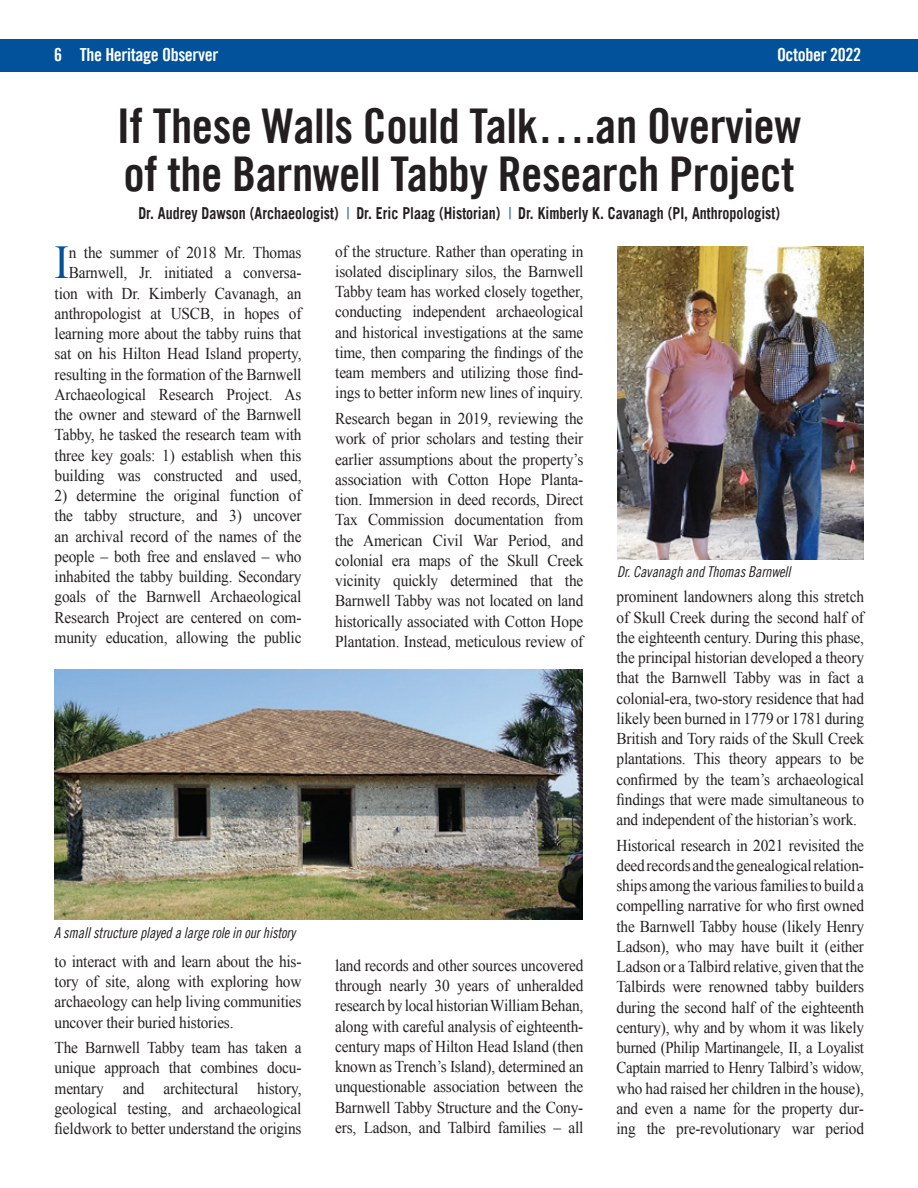
<style>
.page{position:relative;width:918px;height:1188px;background:#fff}
.page>*{position:absolute;margin:0;border:0;box-sizing:border-box;transform-origin:0 0}
.t1{font:48px/48px "Trade Gothic LT Bold Cond Twenty";letter-spacing:-.01em;color:#231f20}
.t2{font:47.1px "Times New Roman";color:#01529a;scale:.93 1}
.t3{font:18px "Trade Gothic LT Bold Cond Twenty";letter-spacing:-.02em;color:#fff}
.t4{font:16.5px/20.2px "Times New Roman";letter-spacing:-.01em;color:#231f20;text-align:justify;scale:.93 1}
.t5{font:700 16.5px "Trade Gothic LT";color:#231f20;scale:.85 1}
.t6{font:15px "Trade Gothic LT Cond Eighteen Obl";letter-spacing:-.01em;color:#231f20;scale:.95 1}
.s1{font-family:"Trade Gothic LT Cond Eighteen";font-weight:400;color:#01529a}
</style>
<div class="page">
<div style="left:0;top:40px;width:918px;height:32px;background:#01529a"></div>
<img style="left:54px;top:669px;width:529px;height:251px">
<img style="left:617px;top:247px;width:247px;height:312px">
<p class="t3" style="left:54px;top:44px;width:166px">6 The Heritage Observer</p>
<p class="t3" style="left:777px;top:44px;width:85px">October 2022</p>
<h1 class="t1" style="left:117px;top:102px;width:686px">If These Walls Could Talk….an Overview of the Barnwell Tabby Research Project</h1>
<p class="t5" style="left:138px;top:203px;width:756px">Dr. Audrey Dawson (Archaeologist) <span class="s1">|</span> Dr. Eric Plaag (Historian) <span class="s1">|</span> Dr. Kimberly K. Cavanagh (PI, Anthropologist)</p>
<p class="t4" style="left:55px;top:242px;width:267px;text-align:right">n the summer of 2018 Mr. Thomas Barnwell, Jr. initiated a conversa&shy;tion with Dr. Kimberly Cavanagh, an anthropologist at USCB, in hopes of learning more about the tabby ruins that sat on his Hilton Head Island property, resulting in the formation of the Barnwell Archaeological Research Project. As the owner and steward of the Barnwell Tabby, he tasked the research team with three key goals: 1) establish when this building was constructed and used,</p>
<p class="t4" style="left:55px;top:485px;width:267px">2) determine the original function of the tabby structure, and 3) uncover an archival record of the names of the people – both free and enslaved – who inhabited the tabby building. Secondary goals of the Barnwell Archaeological Research Project are centered on com&shy;munity education, allowing the public</p>
<h2 class="t2" style="left:55px;top:231px;width:17px">I</h2>
<p class="t6" style="left:54px;top:923px;width:255px">A small structure played a large role in our history</p>
<p class="t4" style="left:55px;top:951px;width:267px">to interact with and learn about the his&shy;tory of site, along with exploring how archaeology can help living communities uncover their buried histories.</p>
<p class="t4" style="left:55px;top:1037px;width:267px">The Barnwell Tabby team has taken a unique approach that combines docu&shy;mentary and architectural history, geological testing, and archaeological fieldwork to better understand the origins</p>
<p class="t4" style="left:335px;top:241px;width:268px">of the structure. Rather than operating in isolated disciplinary silos, the Barnwell Tabby team has worked closely together, conducting independent archaeological and historical investigations at the same time, then comparing the findings of the team members and utilizing those find&shy;ings to better inform new lines of inquiry.</p>
<p class="t4" style="left:335px;top:408px;width:268px">Research began in 2019, reviewing the work of prior scholars and testing their earlier assumptions about the property’s association with Cotton Hope Planta&shy;tion. Immersion in deed records, Direct Tax Commission documentation from the American Civil War Period, and colonial era maps of the Skull Creek vicinity quickly determined that the Barnwell Tabby was not located on land historically associated with Cotton Hope Plantation. Instead, meticulous review of</p>
<p class="t4" style="left:335px;top:955px;width:268px">land records and other sources uncovered through nearly 30 years of unheralded research by local historian William Behan, along with careful analysis of eighteenth&shy;century maps of Hilton Head Island (then known as Trench’s Island), determined an unquestionable association between the Barnwell Tabby Structure and the Cony&shy;ers, Ladson, and Talbird families – all</p>
<p class="t6" style="left:617px;top:563px;width:184px">Dr. Cavanagh and Thomas Barnwell</p>
<p class="t4" style="left:616px;top:586px;width:268px">prominent landowners along this stretch of Skull Creek during the second half of the eighteenth century. During this phase, the principal historian developed a theory that the Barnwell Tabby was in fact a colonial-era, two-story residence that had likely been burned in 1779 or 1781 during British and Tory raids of the Skull Creek plantations. This theory appears to be confirmed by the team’s archaeological findings that were made simultaneous to and independent of the historian’s work.</p>
<p class="t4" style="left:616px;top:835px;width:268px">Historical research in 2021 revisited the deed records and the genealogical relation&shy;ships among the various families to build a compelling narrative for who first owned the Barnwell Tabby house (likely Henry Ladson), who may have built it (either Ladson or a Talbird relative, given that the Talbirds were renowned tabby builders during the second half of the eighteenth century), why and by whom it was likely burned (Philip Martinangele, II, a Loyalist Captain married to Henry Talbird’s widow, who had raised her children in the house), and even a name for the property dur&shy;ing the pre-revolutionary war period</p>
</div>
